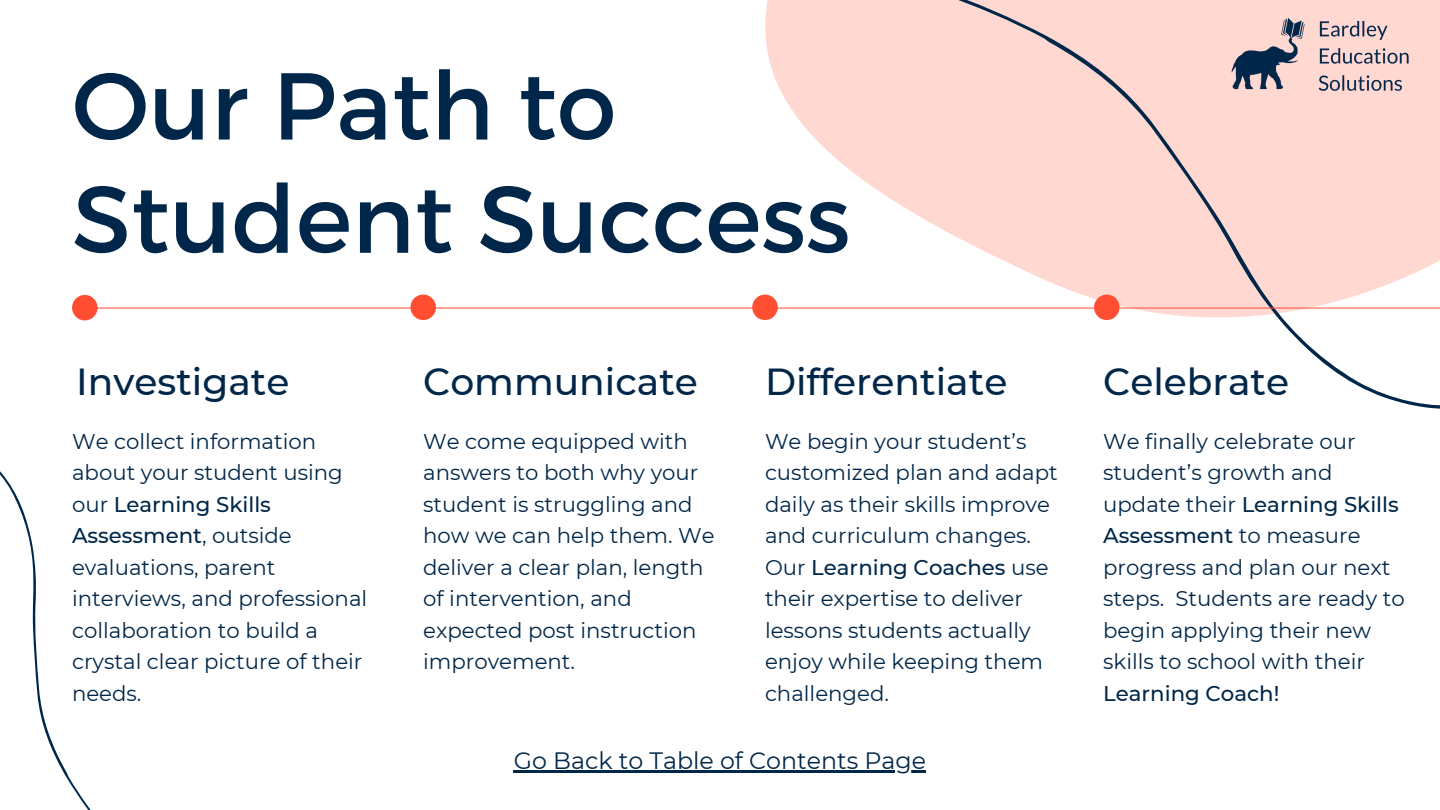
<style>
.page{position:relative;width:1440px;height:810px;background:#fff}
.page>*{position:absolute;margin:0;border:0;box-sizing:border-box;transform-origin:0 0}
.t1{font:94.8px/113.2px "Montserrat";color:#002749}
.t2{font:500 37.6px "Montserrat";color:#002749}
.t3{font:23.7px "Montserrat";color:#002749}
.t4{font:21.3px/31.5px "Montserrat";color:#002749}
.t5{font:500 21.3px "Montserrat";color:#002749}
.s1{font-weight:500}
</style>
<div class="page">
<svg style="left:740px;top:0;width:700px;height:409px;fill:#ffd8d2"></svg>
<svg style="left:0;top:471px;width:91px;height:339px"></svg>
<hr style="left:81px;top:308px;width:1359px;height:1px;background:#ff4e31">
<div style="left:1094px;top:295px;width:26px;height:25px;background:#ff4e31;border-radius:50%"></div>
<img style="left:1206px;top:0;width:234px;height:117px">
<div style="left:752px;top:295px;width:26px;height:25px;background:#ff4e31;border-radius:50%"></div>
<div style="left:410px;top:295px;width:26px;height:25px;background:#ff4e31;border-radius:50%"></div>
<div style="left:72px;top:295px;width:26px;height:25px;background:#ff4e31;border-radius:50%"></div>
<hr style="left:514px;top:770px;width:412px;height:3px;background:#002749">
<h1 class="t1" style="left:72px;top:44px;width:780px">Our Path to<br>Student Success</h1>
<h2 class="t2" style="left:76px;top:359px;width:215px">Investigate</h2>
<p class="t4" style="left:72px;top:425px;width:297px">We collect information about your student using our <span class="s1">Learning Skills<br>Assessment</span>, outside evaluations, parent interviews, and professional collaboration to build a crystal clear picture of their needs.</p>
<h2 class="t2" style="left:423px;top:359px;width:276px">Communicate</h2>
<p class="t4" style="left:423px;top:425px;width:293px">We come equipped with answers to both why your student is struggling and how we can help them. We deliver a clear plan, length of intervention, and expected post instruction improvement.</p>
<h2 class="t2" style="left:765px;top:359px;width:244px">Differentiate</h2>
<p class="t4" style="left:765px;top:425px;width:294px">We begin your student’s customized plan and adapt daily as their skills improve and curriculum changes.<br>Our <span class="s1">Learning Coaches</span> use their expertise to deliver lessons students actually enjoy while keeping them challenged.</p>
<p class="t3" style="left:514px;top:746px;width:414px">Go Back to Table of Contents Page</p>
<h2 class="t2" style="left:1103px;top:359px;width:187px">Celebrate</h2>
<p class="t4" style="left:1103px;top:425px;width:303px">We finally celebrate our student’s growth and update their <span class="s1">Learning Skills<br>Assessment</span> to measure progress and plan our next steps. Students are ready to begin applying their new skills to school with their</p>
<p class="t5" style="left:1103px;top:680px;width:178px">Learning Coach!</p>
</div>
